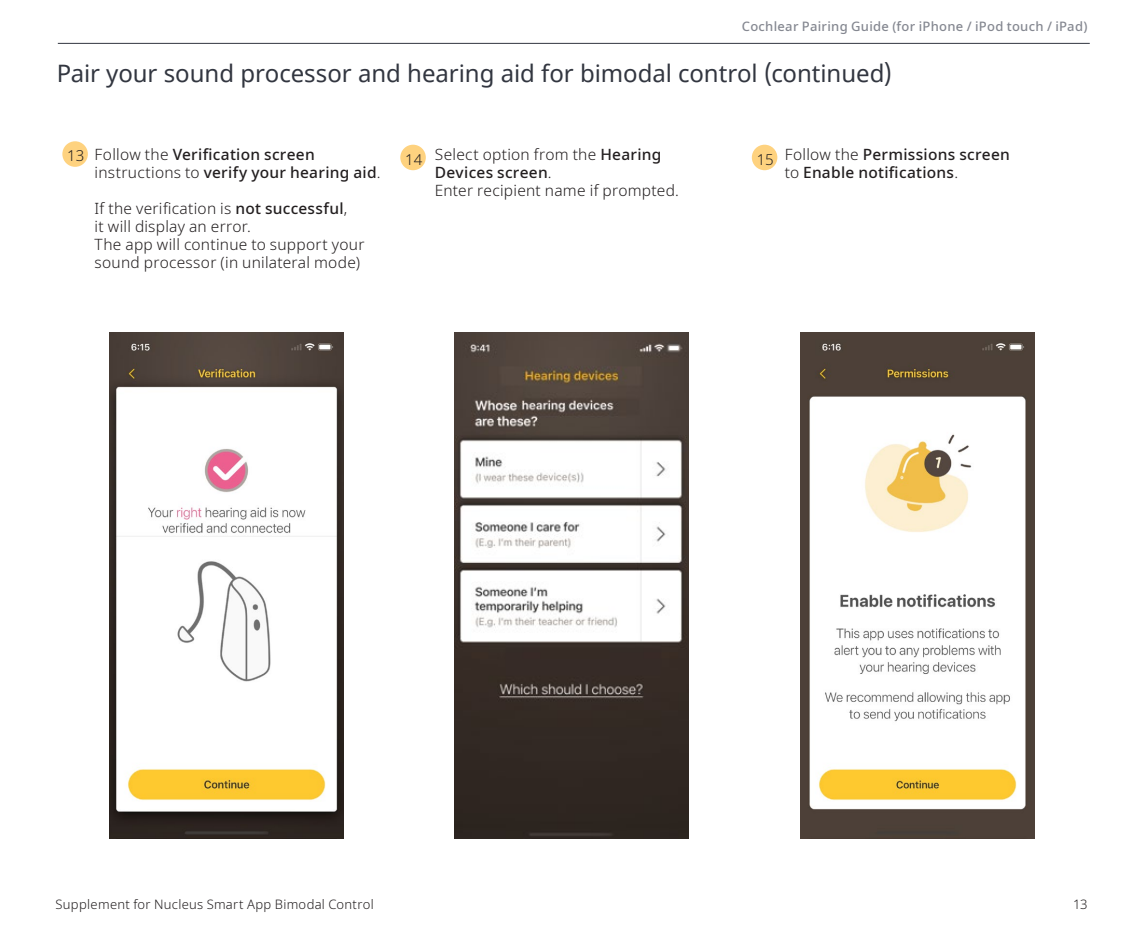
<style>
.page{position:relative;width:1134px;height:942px;background:#fff}
.page>*{position:absolute;margin:0;border:0;box-sizing:border-box;transform-origin:0 0}
.Heading_2{font:24px "Noto Sans";color:#323640}
.Body{font:300 15.6px/18px "Noto Sans";letter-spacing:.02em;color:#231f20}
.Body-2{font:500 15.6px/18px "Noto Sans";letter-spacing:.015em;color:#231f20}
.Number_label{font:300 15px "Noto Sans";color:#231f20}
.t1{font:500 13px "Noto Sans";letter-spacing:.02em;color:#858891}
.t2{font:300 13px "Noto Sans";letter-spacing:.025em;color:#231f20}
.s1{font-weight:300}
.s2{font-weight:500}
</style>
<div class="page">
<hr style="left:58px;top:43px;width:1032px;height:1px;background:#323640">
<img style="left:110px;top:332px;width:234px;height:505px">
<img style="left:454px;top:332px;width:234px;height:505px">
<img style="left:801px;top:332px;width:233px;height:505px">
<div style="left:400px;top:145px;width:26px;height:25px;background:#fed27f;border-radius:50%"></div>
<div style="left:752px;top:145px;width:25px;height:25px;background:#fed27f;border-radius:50%"></div>
<div style="left:62px;top:141px;width:26px;height:26px;background:#fed27f;border-radius:50%"></div>
<p class="t1" style="left:742px;top:17px;width:347px">Cochlear Pairing Guide (for iPhone / iPod touch / iPad)</p>
<p class="Heading_2" style="left:57px;top:57px;width:837px">Pair your sound processor and hearing aid for bimodal control (continued)</p>
<p class="Body-2" style="left:95px;top:146px;width:287px"><span class="s1">Follow the</span> Verification screen <span class="s1">instructions to</span> verify your hearing aid<span class="s1">.</span></p>
<p class="Body" style="left:95px;top:200px;width:271px">If the verification is <span class="s2">not successful</span>,<br>it will display an error.<br>The app will continue to support your sound processor (in unilateral mode)</p>
<p class="Body" style="left:435px;top:146px;width:246px">Select option from the <span class="s2">Hearing<br>Devices screen</span>.<br>Enter recipient name if prompted.</p>
<p class="Body-2" style="left:785px;top:146px;width:227px"><span class="s1">Follow the</span> Permissions screen <span class="s1">to</span> Enable notifications<span class="s1">.</span></p>
<p class="Number_label" style="left:67px;top:145px;width:19px">13</p>
<p class="Number_label" style="left:405px;top:149px;width:19px">14</p>
<p class="Number_label" style="left:757px;top:149px;width:19px">15</p>
<p class="t2" style="left:56px;top:894px;width:320px">Supplement for Nucleus Smart App Bimodal Control</p>
<p class="t2" style="left:1073px;top:894px;width:16px">13</p>
</div>
